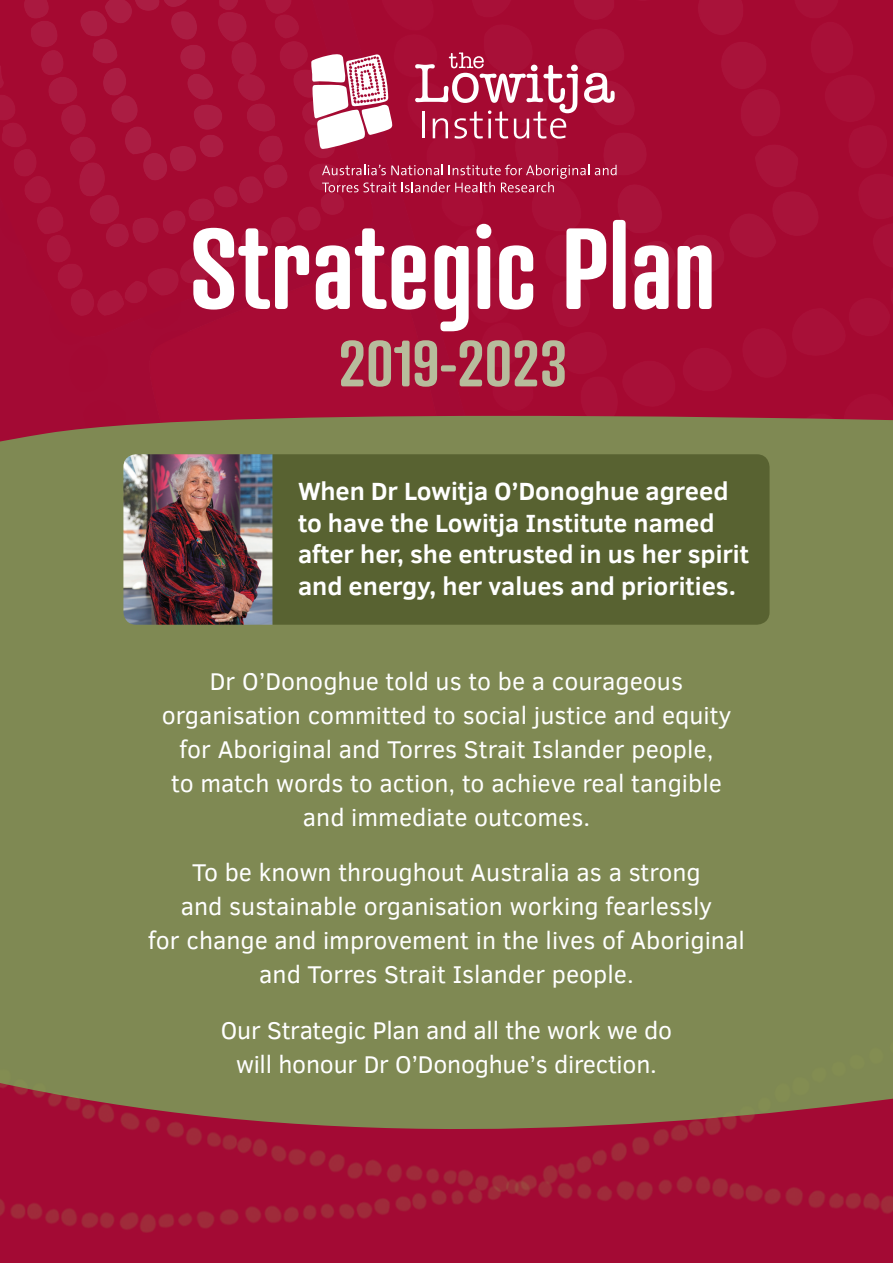
<style>
.page{position:relative;width:893px;height:1263px;background:#fff}
.page>*{position:absolute;margin:0;border:0;box-sizing:border-box;transform-origin:0 0}
.t1{font:600 111.45px "Atrament";color:#fff}
.t2{font:600 63.3px "Atrament";color:#b7bc9c}
.t3{font:700 25.5px/31.5px "Clear Sans";color:#fff}
.t4{font:24.9px/33.9px "Clear Sans";color:#fff;text-align:center}
</style>
<div class="page">
<img style="left:0;top:0;width:893px;height:402px">
<div style="left:0;top:402px;width:893px;height:623px;background:#7f8953"></div>
<div style="left:0;top:1025px;width:893px;height:28px;background:#7f8953"></div>
<img style="left:0;top:1053px;width:893px;height:207px">
<svg style="left:415px;top:52px;width:163px;height:87px"></svg>
<svg style="left:584px;top:73px;width:31px;height:30px"></svg>
<svg style="left:311px;top:52px;width:81px;height:97px"></svg>
<svg style="left:595px;top:165px;width:22px;height:10px"></svg>
<svg style="left:322px;top:165px;width:267px;height:27px;background:#b43456"></svg>
<img style="left:123px;top:454px;width:150px;height:171px">
<div style="left:273px;top:454px;width:497px;height:171px;background:#586231"></div>
<p class="t1" style="left:190px;top:199px;width:528px">Strategic Plan</p>
<p class="t2" style="left:338px;top:324px;width:230px">2019-2023</p>
<p class="t3" style="left:298px;top:474px;width:452px">When Dr Lowitja O’Donoghue agreed to have the Lowitja Institute named after her, she entrusted in us her spirit and energy, her values and priorities.</p>
<p class="t4" style="left:162px;top:664px;width:571px">Dr O’Donoghue told us to be a courageous organisation committed to social justice and equity for Aboriginal and Torres Strait Islander people,<br>to match words to action, to achieve real tangible and immediate outcomes.</p>
<p class="t4" style="left:148px;top:856px;width:598px">To be known throughout Australia as a strong<br>and sustainable organisation working fearlessly<br>for change and improvement in the lives of Aboriginal and Torres Strait Islander people.</p>
<p class="t4" style="left:221px;top:1013px;width:453px">Our Strategic Plan and all the work we do will honour Dr O’Donoghue’s direction.</p>
</div>
